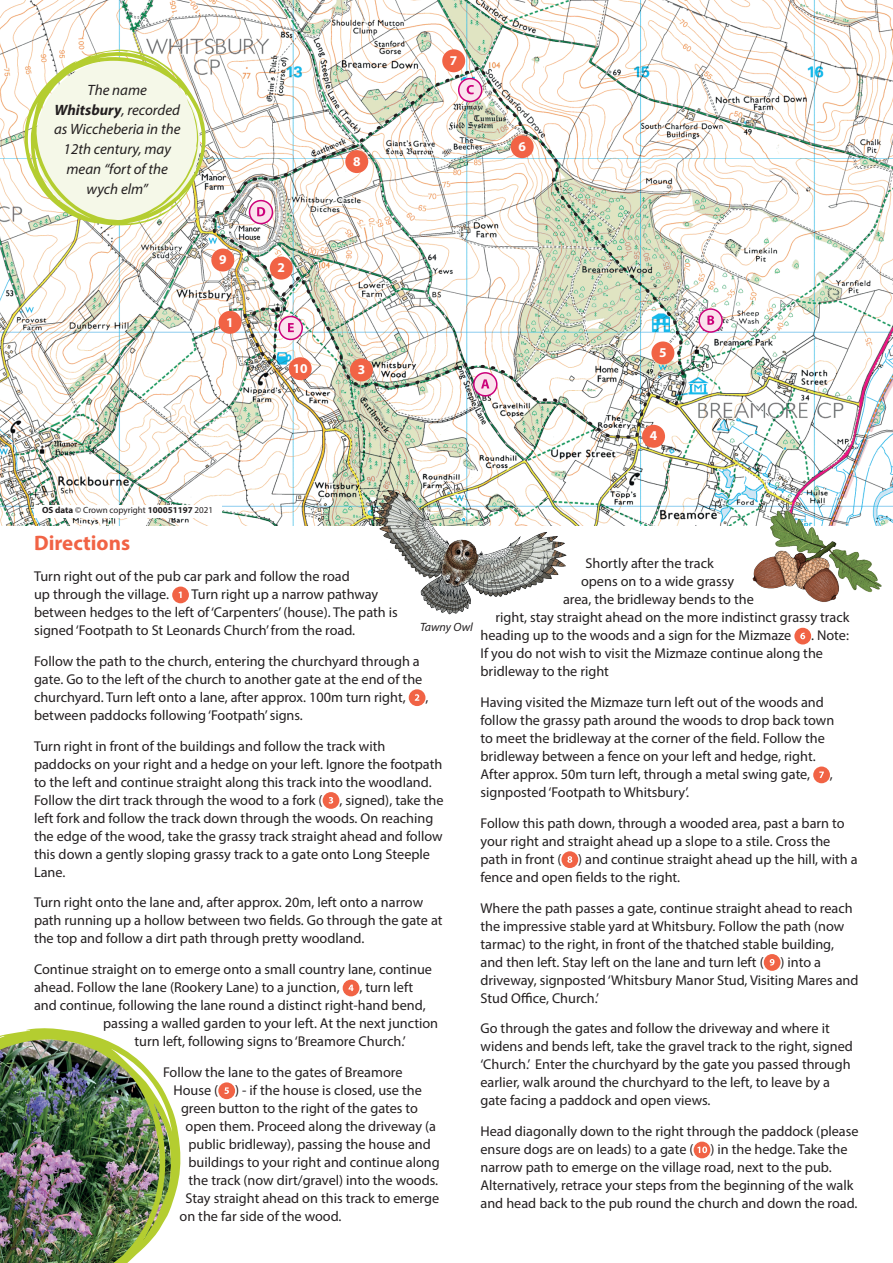
<style>
.page{position:relative;width:893px;height:1263px;background:#fff}
.page>*{position:absolute;margin:0;border:0;box-sizing:border-box;transform-origin:0 0}
.t1{font:700 21px "Myriad Pro";color:#f16345}
.t2{font:italic 15px/19.8px "Myriad Pro";color:#231f20;text-align:center}
.t3{font:14.25px/18px "Myriad Pro";color:#231f20}
.t4{font:700 13.5px "Myriad Pro";color:#fff}
.t5{font:italic 12px "Myriad Pro";color:#231f20}
.t6{font:9px "Myriad Pro";color:#231f20}
.s1{font-weight:700}
</style>
<div class="page">
<img style="left:0;top:0;width:893px;height:525px">
<img style="left:211px;top:63px;width:475px;height:379px">
<img style="left:0;top:1028px;width:181px;height:235px">
<svg style="left:24px;top:49px;width:183px;height:176px"></svg>
<img style="left:749px;top:505px;width:133px;height:97px">
<img style="left:371px;top:485px;width:201px;height:130px">
<div style="left:172px;top:586px;width:17px;height:17px;background:#f16345;border-radius:50%"></div>
<svg style="left:179px;top:592px;width:3px;height:6px"></svg>
<div style="left:409px;top:689px;width:16px;height:17px;background:#f16345;border-radius:50%"></div>
<svg style="left:415px;top:694px;width:4px;height:7px"></svg>
<div style="left:323px;top:792px;width:16px;height:17px;background:#f16345;border-radius:50%"></div>
<svg style="left:329px;top:797px;width:4px;height:7px"></svg>
<div style="left:343px;top:980px;width:16px;height:16px;background:#f16345;border-radius:50%"></div>
<svg style="left:349px;top:985px;width:5px;height:6px"></svg>
<div style="left:218px;top:1082px;width:17px;height:17px;background:#f16345;border-radius:50%"></div>
<svg style="left:224px;top:1087px;width:5px;height:7px"></svg>
<div style="left:34px;top:505px;width:187px;height:12px;background:#fff"></div>
<div style="left:794px;top:628px;width:17px;height:16px;background:#f16345;border-radius:50%"></div>
<svg style="left:800px;top:633px;width:5px;height:6px"></svg>
<div style="left:813px;top:766px;width:17px;height:17px;background:#f16345;border-radius:50%"></div>
<svg style="left:819px;top:771px;width:5px;height:7px"></svg>
<div style="left:561px;top:851px;width:17px;height:17px;background:#f16345;border-radius:50%"></div>
<svg style="left:567px;top:856px;width:5px;height:7px"></svg>
<div style="left:764px;top:954px;width:16px;height:17px;background:#f16345;border-radius:50%"></div>
<svg style="left:770px;top:959px;width:4px;height:6px"></svg>
<div style="left:694px;top:1141px;width:16px;height:17px;background:#f16345;border-radius:50%"></div>
<svg style="left:697px;top:1146px;width:10px;height:7px"></svg>
<div style="left:219px;top:311px;width:23px;height:23px;background:#f16345;border-radius:50%"></div>
<div style="left:474px;top:373px;width:23px;height:23px;background:#fbe3ed;border-radius:50%"></div>
<div style="left:473px;top:372px;width:24px;height:25px;border:2px solid #cc017a;border-radius:50%"></div>
<svg style="left:481px;top:379px;width:8px;height:9px"></svg>
<div style="left:350px;top:358px;width:23px;height:23px;background:#f16345;border-radius:50%"></div>
<div style="left:459px;top:79px;width:23px;height:23px;background:#fbe3ed;border-radius:50%"></div>
<div style="left:458px;top:78px;width:24px;height:24px;border:2px solid #cc017a;border-radius:50%"></div>
<svg style="left:467px;top:85px;width:7px;height:9px"></svg>
<div style="left:211px;top:249px;width:23px;height:22px;background:#f16345;border-radius:50%"></div>
<div style="left:651px;top:341px;width:23px;height:23px;background:#f16345;border-radius:50%"></div>
<div style="left:270px;top:257px;width:23px;height:23px;background:#f16345;border-radius:50%"></div>
<div style="left:699px;top:309px;width:23px;height:23px;background:#fbe3ed;border-radius:50%"></div>
<div style="left:698px;top:308px;width:25px;height:25px;border:2px solid #cc017a;border-radius:50%"></div>
<svg style="left:707px;top:316px;width:7px;height:9px"></svg>
<div style="left:642px;top:425px;width:23px;height:23px;background:#f16345;border-radius:50%"></div>
<div style="left:249px;top:201px;width:23px;height:23px;background:#fbe3ed;border-radius:50%"></div>
<div style="left:249px;top:200px;width:24px;height:24px;border:2px solid #cc017a;border-radius:50%"></div>
<svg style="left:257px;top:207px;width:8px;height:9px"></svg>
<div style="left:289px;top:357px;width:23px;height:23px;background:#f16345;border-radius:50%"></div>
<div style="left:511px;top:135px;width:23px;height:23px;background:#f16345;border-radius:50%"></div>
<div style="left:442px;top:49px;width:23px;height:23px;background:#f16345;border-radius:50%"></div>
<div style="left:345px;top:150px;width:23px;height:23px;background:#f16345;border-radius:50%"></div>
<div style="left:279px;top:316px;width:23px;height:23px;background:#fbe3ed;border-radius:50%"></div>
<div style="left:279px;top:316px;width:24px;height:24px;border:2px solid #cc017a;border-radius:50%"></div>
<svg style="left:288px;top:323px;width:6px;height:9px"></svg>
<p class="t2" style="left:54px;top:80px;width:128px">The name<br><span class="s1">Whitsbury</span>, recorded as Wiccheberia in the<br>12th century, may mean “fort of the wych elm”</p>
<p class="t4" style="left:219px;top:251px;width:9px">9</p>
<p class="t4" style="left:226px;top:313px;width:9px">1</p>
<p class="t4" style="left:278px;top:259px;width:9px">2</p>
<p class="t4" style="left:293px;top:359px;width:16px">10</p>
<p class="t4" style="left:353px;top:152px;width:9px">8</p>
<p class="t4" style="left:358px;top:361px;width:9px">3</p>
<p class="t6" style="left:42px;top:504px;width:173px"><span class="s1">OS data</span> © Crown copyright <span class="s1">100051197</span> 2021</p>
<p class="t4" style="left:450px;top:52px;width:9px">7</p>
<p class="t4" style="left:518px;top:138px;width:9px">6</p>
<p class="t4" style="left:659px;top:344px;width:9px">5</p>
<p class="t4" style="left:650px;top:427px;width:9px">4</p>
<h1 class="t1" style="left:34px;top:529px;width:98px">Directions</h1>
<p class="t3" style="left:34px;top:567px;width:317px">Turn right out of the pub car park and follow the road up through the village.</p>
<p class="t3" style="left:585px;top:554px;width:130px">Shortly after the track</p>
<p class="t3" style="left:581px;top:572px;width:155px">opens on to a wide grassy</p>
<p class="t3" style="left:563px;top:590px;width:192px">area, the bridleway bends to the</p>
<p class="t3" style="left:495px;top:608px;width:355px">right, stay straight ahead on the more indistinct grassy track</p>
<p class="t3" style="left:480px;top:626px;width:312px">heading up to the woods and a sign for the Mizmaze</p>
<p class="t3" style="left:34px;top:585px;width:365px;text-indent:157px">Turn right up a narrow pathway between hedges to the left of ‘Carpenters’ (house). The path is signed ‘Footpath to St Leonards Church’ from the road.</p>
<p class="t3" style="left:34px;top:652px;width:390px">Follow the path to the church, entering the churchyard through a gate. Go to the left of the church to another gate at the end of the churchyard. Turn left onto a lane, after approx. 100m turn right,</p>
<p class="t5" style="left:420px;top:620px;width:54px">Tawny Owl</p>
<p class="t3" style="left:480px;top:626px;width:370px;text-indent:331px">. Note:<br>If you do not wish to visit the Mizmaze continue along the bridleway to the right</p>
<p class="t3" style="left:480px;top:693px;width:355px">Having visited the Mizmaze turn left out of the woods and follow the grassy path around the woods to drop back town to meet the bridleway at the corner of the field. Follow the bridleway between a fence on your left and hedge, right.<br>After approx. 50m turn left, through a metal swing gate,</p>
<p class="t3" style="left:425px;top:688px;width:4px">,</p>
<p class="t3" style="left:34px;top:699px;width:353px;line-height:30.8px">between paddocks following ‘Footpath’ signs.<br>Turn right in front of the buildings and follow the track with</p>
<p class="t3" style="left:34px;top:754px;width:411px">paddocks on your right and a hedge on your left. Ignore the footpath to the left and continue straight along this track into the woodland.<br>Follow the dirt track through the wood to a fork ( , signed), take the left fork and follow the track down through the woods. On reaching the edge of the wood, take the grassy track straight ahead and follow this down a gently sloping grassy track to a gate onto Long Steeple Lane.</p>
<p class="t3" style="left:34px;top:893px;width:410px">Turn right onto the lane and, after approx. 20m, left onto a narrow path running up a hollow between two fields. Go through the gate at the top and follow a dirt path through pretty woodland.</p>
<p class="t3" style="left:34px;top:960px;width:400px">Continue straight on to emerge onto a small country lane, continue ahead. Follow the lane (Rookery Lane) to a junction,</p>
<p class="t3" style="left:830px;top:765px;width:4px">,</p>
<p class="t3" style="left:480px;top:777px;width:366px;line-height:30.8px">signposted ‘Footpath to Whitsbury’.<br>Follow this path down, through a wooded area, past a barn to</p>
<p class="t3" style="left:480px;top:832px;width:379px">your right and straight ahead up a slope to a stile. Cross the path in front ( ) and continue straight ahead up the hill, with a fence and open fields to the right.</p>
<p class="t3" style="left:480px;top:898px;width:380px">Where the path passes a gate, continue straight ahead to reach the impressive stable yard at Whitsbury. Follow the path (now tarmac) to the right, in front of the thatched stable building, and then left. Stay left on the lane and turn left ( ) into a driveway, signposted ‘Whitsbury Manor Stud, Visiting Mares and Stud Office, Church.’</p>
<p class="t3" style="left:480px;top:1019px;width:374px">Go through the gates and follow the driveway and where it widens and bends left, take the gravel track to the right, signed ‘Church.’ Enter the churchyard by the gate you passed through earlier, walk around the churchyard to the left, to leave by a gate facing a paddock and open views.</p>
<p class="t3" style="left:480px;top:1122px;width:380px">Head diagonally down to the right through the paddock (please ensure dogs are on leads) to a gate ( ) in the hedge. Take the narrow path to emerge on the village road, next to the pub.<br>Alternatively, retrace your steps from the beginning of the walk and head back to the pub round the church and down the road.</p>
<p class="t3" style="left:359px;top:978px;width:55px">, turn left</p>
<p class="t3" style="left:34px;top:996px;width:393px">and continue, following the lane round a distinct right-hand bend,</p>
<p class="t3" style="left:103px;top:1014px;width:337px">passing a walled garden to your left. At the next junction</p>
<p class="t3" style="left:135px;top:1032px;width:273px">turn left, following signs to ‘Breamore Church.’</p>
<p class="t3" style="left:163px;top:1063px;width:241px">Follow the lane to the gates of Breamore</p>
<p class="t3" style="left:174px;top:1081px;width:250px">House ( ) - if the house is closed, use the</p>
<p class="t3" style="left:181px;top:1099px;width:238px">green button to the right of the gates to</p>
<p class="t3" style="left:186px;top:1117px;width:252px">open them. Proceed along the driveway (a</p>
<p class="t3" style="left:189px;top:1135px;width:244px">public bridleway), passing the house and</p>
<p class="t3" style="left:189px;top:1153px;width:253px">buildings to your right and continue along</p>
<p class="t3" style="left:189px;top:1171px;width:251px">the track (now dirt/gravel) into the woods.</p>
<p class="t3" style="left:186px;top:1189px;width:255px">Stay straight ahead on this track to emerge</p>
<p class="t3" style="left:180px;top:1207px;width:164px">on the far side of the wood.</p>
</div>
